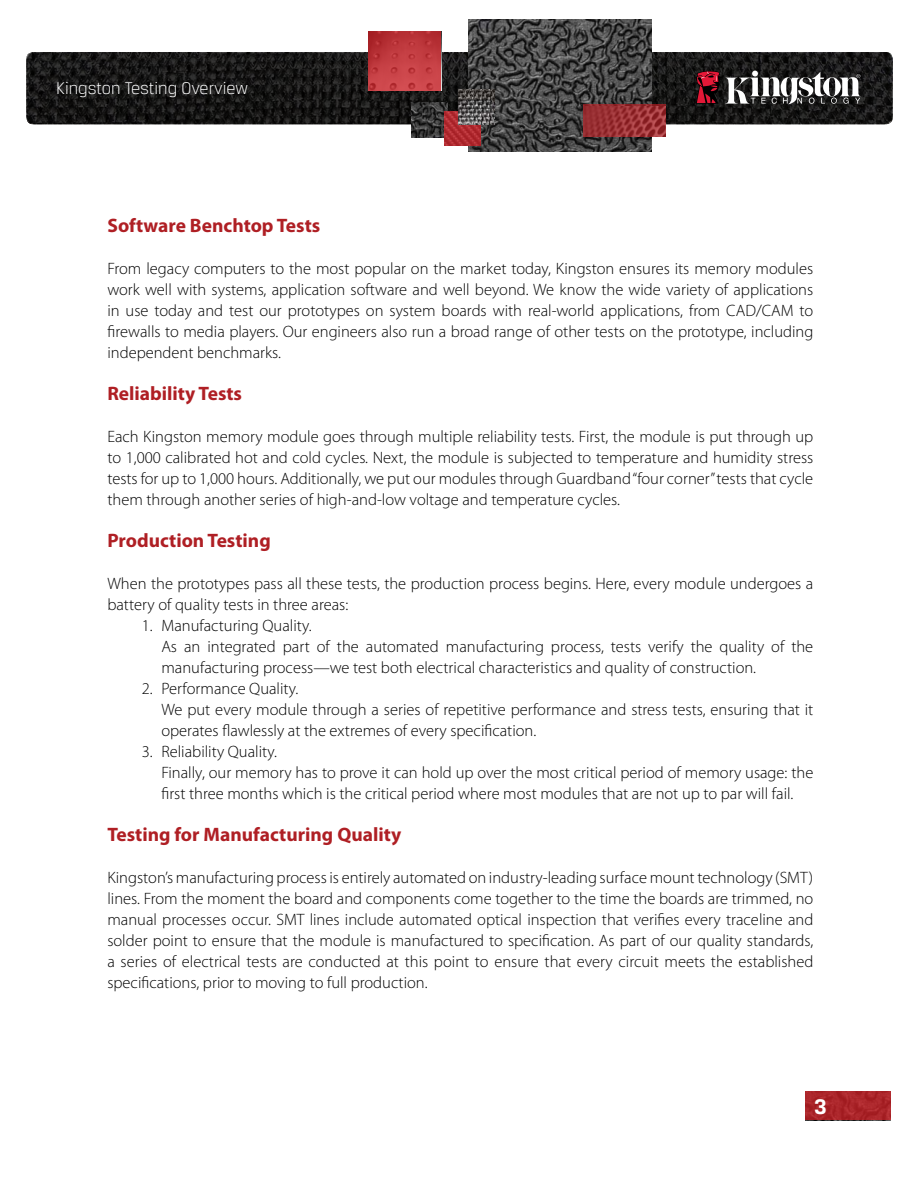
<style>
.page{position:relative;width:918px;height:1188px;background:#fff}
.page>*{position:absolute;margin:0;border:0;box-sizing:border-box;transform-origin:0 0}
.t1{font:700 22.5px "Breuer Text";color:#fff}
.t2{font:700 19.5px "Myriad Pro";color:#af1f24}
.t3{font:300 18px "Breuer Text";color:#fff}
.t4{font:300 16.5px/21px "Myriad Pro";color:#000}
</style>
<div class="page">
<svg style="left:26px;top:52px;width:867px;height:72px;background:#191818"></svg>
<img style="left:469px;top:20px;width:183px;height:131px">
<svg style="left:368px;top:32px;width:73px;height:59px;background:#c03a3f"></svg>
<img style="left:411px;top:103px;width:36px;height:34px">
<svg style="left:444px;top:111px;width:36px;height:35px"></svg>
<img style="left:459px;top:90px;width:36px;height:34px">
<svg style="left:696px;top:71px;width:165px;height:33px"></svg>
<svg style="left:583px;top:104px;width:83px;height:33px;background:#9a3135"></svg>
<div style="left:806px;top:1092px;width:85px;height:28px;background:#ab252a"></div>
<p class="t3" style="left:56px;top:78px;width:194px">Kingston Testing Overview</p>
<p class="t2" style="left:107px;top:213px;width:214px">Software Benchtop Tests</p>
<p class="t4" style="left:107px;top:258px;width:708px;text-align:justify">From legacy computers to the most popular on the market today, Kingston ensures its memory modules work well with systems, application software and well beyond. We know the wide variety of applications in use today and test our prototypes on system boards with real-world applications, from CAD/CAM to firewalls to media players. Our engineers also run a broad range of other tests on the prototype, including independent benchmarks.</p>
<p class="t2" style="left:107px;top:381px;width:136px">Reliability Tests</p>
<p class="t4" style="left:107px;top:426px;width:708px;text-align:justify">Each Kingston memory module goes through multiple reliability tests. First, the module is put through up to 1,000 calibrated hot and cold cycles. Next, the module is subjected to temperature and humidity stress tests for up to 1,000 hours. Additionally, we put our modules through Guardband “four corner” tests that cycle them through another series of high-and-low voltage and temperature cycles.</p>
<p class="t2" style="left:107px;top:528px;width:165px">Production Testing</p>
<p class="t4" style="left:107px;top:573px;width:707px">When the prototypes pass all these tests, the production process begins. Here, every module undergoes a battery of quality tests in three areas:</p>
<p class="t4" style="left:161px;top:615px;width:653px;text-indent:-20px">1. Manufacturing Quality.<br>As an integrated part of the automated manufacturing process, tests verify the quality of the manufacturing process—we test both electrical characteristics and quality of construction.</p>
<p class="t4" style="left:161px;top:678px;width:654px;text-indent:-20px">2. Performance Quality.<br>We put every module through a series of repetitive performance and stress tests, ensuring that it operates flawlessly at the extremes of every specification.</p>
<p class="t4" style="left:161px;top:741px;width:654px;text-indent:-20px">3. Reliability Quality.<br>Finally, our memory has to prove it can hold up over the most critical period of memory usage: the first three months which is the critical period where most modules that are not up to par will fail.</p>
<p class="t2" style="left:107px;top:822px;width:295px">Testing for Manufacturing Quality</p>
<p class="t4" style="left:107px;top:867px;width:708px;text-align:justify">Kingston’s manufacturing process is entirely automated on industry-leading surface mount technology (SMT) lines. From the moment the board and components come together to the time the boards are trimmed, no manual processes occur. SMT lines include automated optical inspection that verifies every traceline and solder point to ensure that the module is manufactured to specification. As part of our quality standards, a series of electrical tests are conducted at this point to ensure that every circuit meets the established specifications, prior to moving to full production.</p>
<h1 class="t1" style="left:814px;top:1094px;width:14px">3</h1>
</div>
